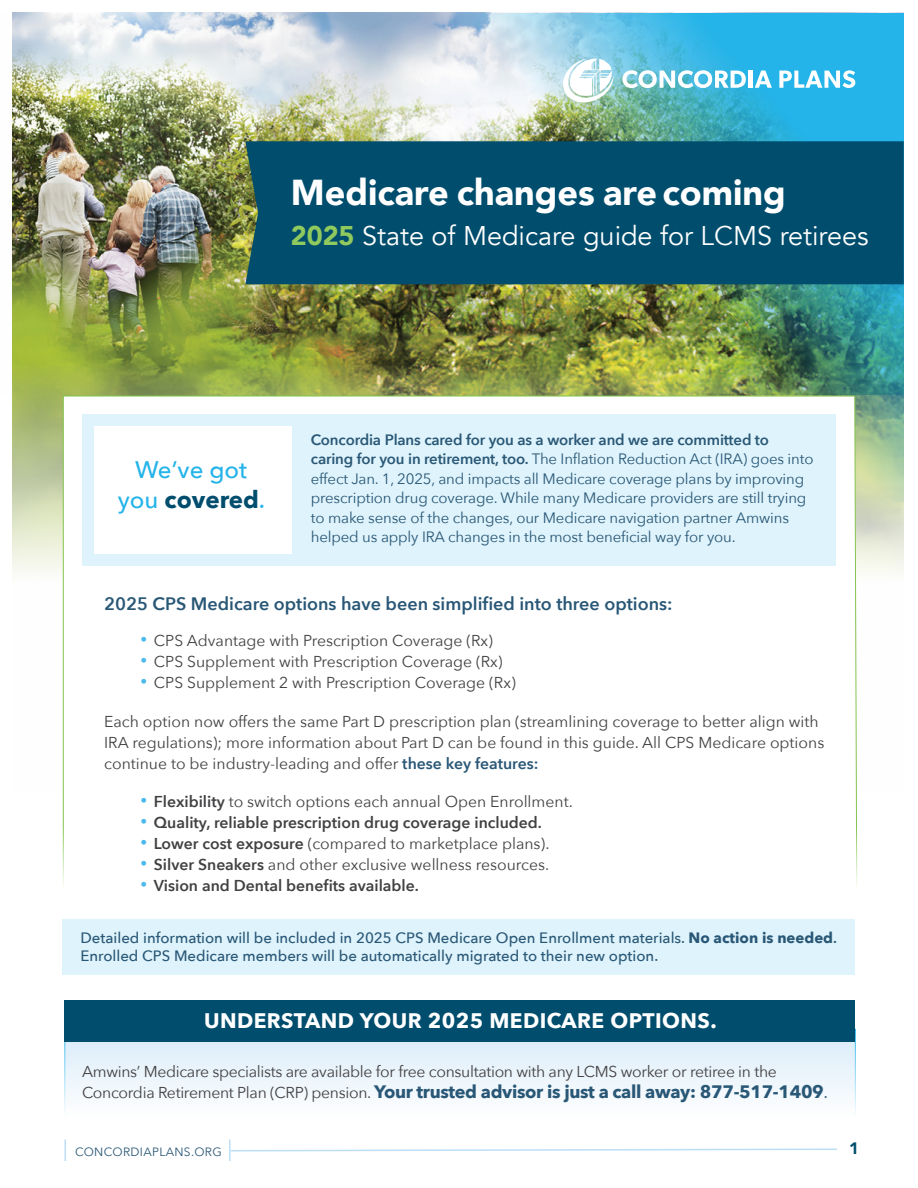
<style>
.page{position:relative;width:918px;height:1188px;background:#fff}
.page>*{position:absolute;margin:0;border:0;box-sizing:border-box;transform-origin:0 0}
.t1{font:900 36px "Avenir";color:#fff}
.t2{font:27px "Avenir";color:#fff}
.t3{font:500 24px/30px "Avenir Next";color:#24b4e9;text-align:center}
.t4{font:700 21px "Avenir Next";letter-spacing:.02em;color:#fff}
.t5{font:700 18px "Avenir Next";letter-spacing:-.02em;color:#295776}
.t6{font:600 18px "Avenir Next";color:#295776}
.t7{font:900 16.5px "Avenir";color:#004d6d}
.t8{font:15.75px/21px "Avenir Next";color:#414042}
.t9{font:15.75px "Avenir Next";letter-spacing:-.02em;color:#414042}
.t10{font:600 15.75px "Avenir Next";color:#414042}
.t11{font:15px/19.5px "Avenir Next";letter-spacing:-.01em;color:#295776}
.t12{font:500 15px/18px "Avenir Next";color:#295776}
.t13{font:12px "Avenir Next";letter-spacing:.025em;color:#295776}
.s1{font-weight:900;color:#90c95e}
.s2{font-weight:700;color:#004d6d}
.s3{font-weight:600}
.s4{font-size:13.5px;color:#4bbaeb}
.s5{font-weight:600;color:#295776}
.s6{font-weight:400;font-size:13.5px;color:#4bbaeb}
.s7{font-weight:700}
.s8{font-weight:400;font-size:15.75px;color:#414042}
.s9{font-weight:400}
</style>
<div class="page">
<img style="left:13px;top:13px;width:891px;height:778px">
<img style="left:14px;top:14px;width:890px;height:488px">
<svg style="left:622px;top:70px;width:124px;height:18px"></svg>
<hr style="left:749px;top:71px;width:4px;height:17px;background:#fff">
<svg style="left:755px;top:71px;width:17px;height:17px"></svg>
<svg style="left:779px;top:70px;width:76px;height:18px"></svg>
<svg style="left:563px;top:58px;width:51px;height:44px"></svg>
<div style="left:245px;top:141px;width:659px;height:143px;background:#004d6d"></div>
<svg style="left:65px;top:1029px;width:791px;height:84px;fill:#ecf5fc"></svg>
<div style="left:64px;top:1000px;width:791px;height:42px;background:#004d6d"></div>
<svg style="left:63px;top:395px;width:795px;height:491px"></svg>
<svg style="left:229px;top:1139px;width:608px;height:22px"></svg>
<hr style="left:64px;top:1139px;width:2px;height:22px;background:#bddff6">
<div style="left:63px;top:920px;width:792px;height:55px;background:#def3fb"></div>
<div style="left:82px;top:415px;width:754px;height:151px;background:#def3fb"></div>
<div style="left:94px;top:426px;width:198px;height:128px;background:#fff"></div>
<h1 class="t1" style="left:291px;top:162px;width:497px">Medicare changes are coming</h1>
<h2 class="t2" style="left:291px;top:220px;width:579px"><span class="s1">2025</span> State of Medicare guide for LCMS retirees</h2>
<h3 class="t3" style="left:118px;top:453px;width:149px">We’ve got you <span class="s2">covered</span>.</h3>
<p class="t11" style="left:311px;top:429px;width:504px"><span class="s3">Concordia Plans cared for you as a worker and we are committed to caring for you in retirement, too.</span> The Inflation Reduction Act (IRA) goes into effect Jan. 1, 2025, and impacts all Medicare coverage plans by improving prescription drug coverage. While many Medicare providers are still trying to make sense of the changes, our Medicare navigation partner Amwins helped us apply IRA changes in the most beneficial way for you.</p>
<p class="t6" style="left:104px;top:589px;width:570px">2025 CPS Medicare options have been simplified into three options:</p>
<p class="t8" style="left:140px;top:629px;width:354px"><span class="s4">•</span> CPS Advantage with Prescription Coverage (Rx)</p>
<p class="t8" style="left:140px;top:650px;width:364px"><span class="s4">•</span> CPS Supplement with Prescription Coverage (Rx)</p>
<p class="t8" style="left:140px;top:671px;width:377px"><span class="s4">•</span> CPS Supplement 2 with Prescription Coverage (Rx)</p>
<p class="t8" style="left:104px;top:710px;width:722px">Each option now offers the same Part D prescription plan (streamlining coverage to better align with<br>IRA regulations); more information about Part D can be found in this guide. All CPS Medicare options continue to be industry-leading and offer <span class="s5">these key features:</span></p>
<p class="t8" style="left:140px;top:790px;width:434px"><span class="s4">•</span> <span class="s3">Flexibility</span> to switch options each annual Open Enrollment.</p>
<p class="t10" style="left:140px;top:809px;width:403px"><span class="s6">•</span> Quality, reliable prescription drug coverage included.</p>
<p class="t8" style="left:140px;top:832px;width:411px"><span class="s4">•</span> <span class="s3">Lower cost exposure</span> (compared to marketplace plans).</p>
<p class="t8" style="left:140px;top:853px;width:410px"><span class="s4">•</span> <span class="s3">Silver Sneakers</span> and other exclusive wellness resources.</p>
<p class="t10" style="left:140px;top:872px;width:280px"><span class="s6">•</span> Vision and Dental benefits available.</p>
<p class="t12" style="left:80px;top:929px;width:758px">Detailed information will be included in 2025 CPS Medicare Open Enrollment materials. <span class="s7">No action is needed</span><span class="s3">.<br></span>Enrolled CPS Medicare members will be automatically migrated to their new option.</p>
<h3 class="t4" style="left:204px;top:1003px;width:514px">UNDERSTAND YOUR 2025 MEDICARE OPTIONS.</h3>
<p class="t9" style="left:82px;top:1058px;width:696px">Amwins’ Medicare specialists are available for free consultation with any LCMS worker or retiree in the</p>
<p class="t5" style="left:82px;top:1076px;width:748px"><span class="s8">Concordia Retirement Plan (CRP) pension.</span> Your trusted advisor is just a call away: 877-517-1409<span class="s9">.</span></p>
<p class="t13" style="left:75px;top:1142px;width:148px">CONCORDIAPLANS.ORG</p>
<p class="t7" style="left:849px;top:1134px;width:11px">1</p>
</div>
